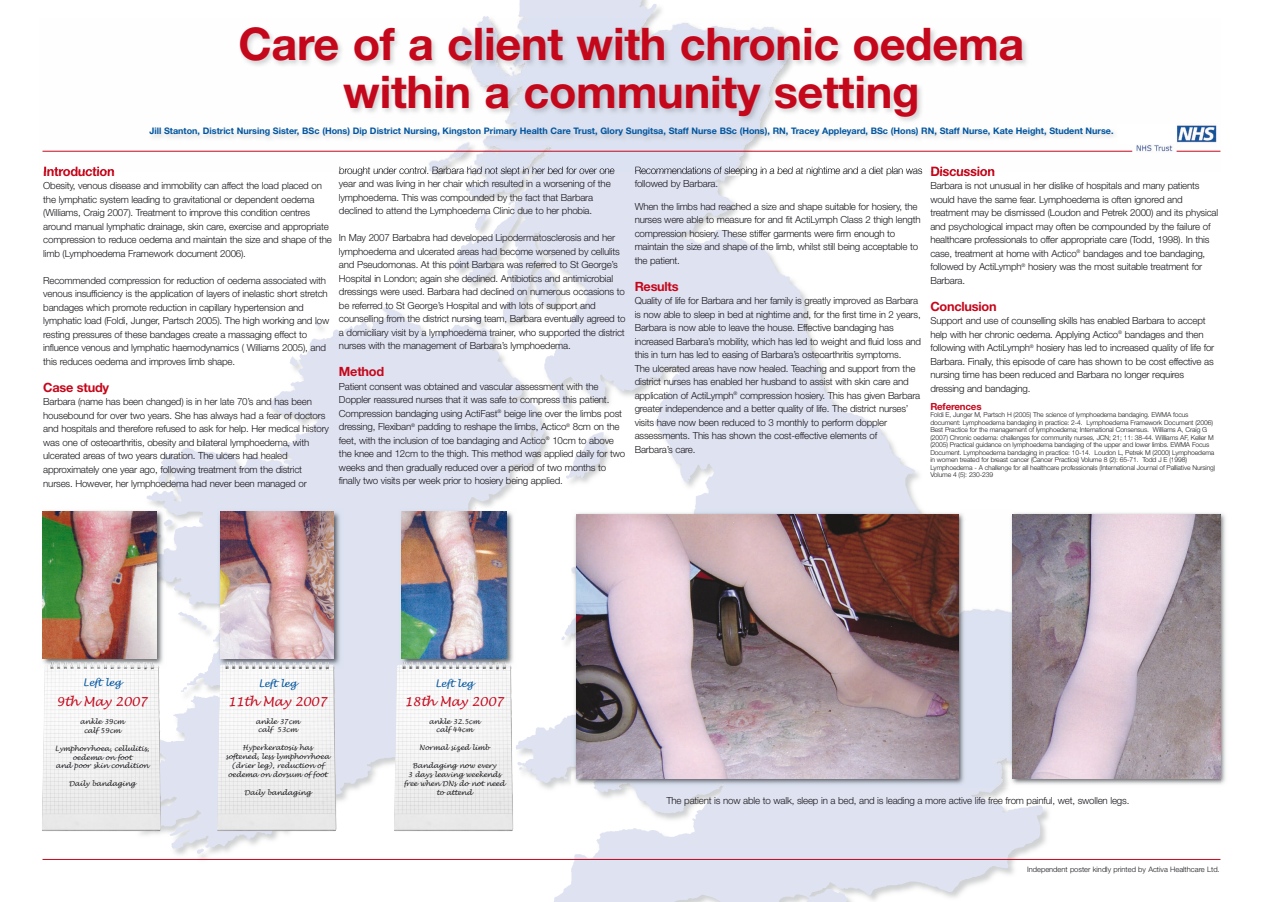
<style>
.page{position:relative;width:1263px;height:902px;background:#fff}
.page>*{position:absolute;margin:0;border:0;box-sizing:border-box;transform-origin:0 0}
.t1{font:700 45px/47.2px "Helvetica Neue";letter-spacing:-.005em;color:#c5071b;text-align:center}
.t2{font:700 12.75px "Helvetica Neue";letter-spacing:-.02em;color:#c5071b}
.t3{font:italic 12.3px "Lucida Handwriting";letter-spacing:-.015em;color:#c5071b}
.t4{font:300 9.75px/13.5px "Helvetica Neue";letter-spacing:-.02em;color:#1a171c}
.t5{font:700 9.75px "Helvetica Neue";letter-spacing:-.02em;color:#c5071b}
.t6{font:italic 9.6px "Lucida Handwriting";letter-spacing:-.015em;color:#0055a0}
.t7{font:700 9px "Helvetica Neue";color:#0055a0}
.t8{font:300 7.5px "Helvetica Neue";color:#1a171c}
.t9{font:italic 6.82px/8.9px "Lucida Handwriting";letter-spacing:-.015em;color:#1a171c;text-align:center}
.t10{font:300 6.75px/7.5px "Helvetica Neue";letter-spacing:-.015em;color:#1a171c}
</style>
<div class="page">
<img style="left:42px;top:0;width:1178px;height:901px">
<hr style="left:43px;top:859px;width:1177px;height:1px;background:#c5071b">
<img style="left:42px;top:18px;width:1179px;height:153px">
<img style="left:1009px;top:124px;width:211px;height:36px">
<img style="left:44px;top:167px;width:70px;height:4px">
<img style="left:340px;top:167px;width:77px;height:4px">
<img style="left:635px;top:167px;width:70px;height:4px">
<img style="left:931px;top:167px;width:63px;height:4px">
<img style="left:1117px;top:125px;width:58px;height:18px">
<hr style="left:43px;top:151px;width:1089px;height:1px;background:#c5071b">
<hr style="left:1176px;top:151px;width:44px;height:1px;background:#c5071b">
<img style="left:42px;top:668px;width:62px;height:162px">
<img style="left:217px;top:668px;width:62px;height:162px">
<img style="left:394px;top:661px;width:62px;height:169px">
<img style="left:42px;top:507px;width:124px;height:161px">
<img style="left:45px;top:661px;width:60px;height:6px">
<img style="left:43px;top:511px;width:113px;height:147px">
<img style="left:217px;top:508px;width:126px;height:160px">
<img style="left:220px;top:661px;width:61px;height:6px">
<img style="left:220px;top:511px;width:114px;height:147px">
<img style="left:398px;top:508px;width:118px;height:160px">
<img style="left:398px;top:661px;width:60px;height:7px">
<img style="left:402px;top:511px;width:104px;height:147px">
<img style="left:572px;top:510px;width:654px;height:277px">
<img style="left:1012px;top:514px;width:208px;height:264px">
<img style="left:576px;top:514px;width:383px;height:264px">
<h1 class="t1" style="left:238px;top:25px;width:787px">Care of a client with chronic oedema within a community setting</h1>
<p class="t7" style="left:149px;top:128px;width:966px">Jill Stanton, District Nursing Sister, BSc (Hons) Dip District Nursing, Kingston Primary Health Care Trust, Glory Sungitsa, Staff Nurse BSc (Hons), RN, Tracey Appleyard, BSc (Hons) RN, Staff Nurse, Kate Height, Student Nurse.</p>
<h2 class="t2" style="left:43px;top:167px;width:73px">Introduction</h2>
<p class="t4" style="left:43px;top:180px;width:290px">Obesity, venous disease and immobility can affect the load placed on the lymphatic system leading to gravitational or dependent oedema (Williams, Craig 2007). Treatment to improve this condition centres around manual lymphatic drainage, skin care, exercise and appropriate compression to reduce oedema and maintain the size and shape of the limb (Lymphoedema Framework document 2006).</p>
<p class="t4" style="left:43px;top:274px;width:287px">Recommended compression for reduction of oedema associated with venous insufficiency is the application of layers of inelastic short stretch bandages which promote reduction in capillary hypertension and lymphatic load (Foldi, Junger, Partsch 2005). The high working and low resting pressures of these bandages create a massaging effect to influence venous and lymphatic haemodynamics ( Williams 2005), and this reduces oedema and improves limb shape.</p>
<h2 class="t2" style="left:43px;top:383px;width:67px">Case study</h2>
<p class="t4" style="left:43px;top:396px;width:287px">Barbara (name has been changed) is in her late 70’s and has been housebound for over two years. She has always had a fear of doctors and hospitals and therefore refused to ask for help. Her medical history was one of osteoarthritis, obesity and bilateral lymphoedema, with ulcerated areas of two years duration. The ulcers had healed approximately one year ago, following treatment from the district nurses. However, her lymphoedema had never been managed or</p>
<p class="t4" style="left:339px;top:164px;width:277px">brought under control. Barbara had not slept in her bed for over one year and was living in her chair which resulted in a worsening of the lymphoedema. This was compounded by the fact that Barbara declined to attend the Lymphoedema Clinic due to her phobia.</p>
<p class="t4" style="left:339px;top:232px;width:288px">In May 2007 Barbabra had developed Lipodermatosclerosis and her lymphoedema and ulcerated areas had become worsened by cellulits and Pseudomonas. At this point Barbara was referred to St George’s Hospital in London; again she declined. Antibiotics and antimicrobial dressings were used. Barbara had declined on numerous occasions to be referred to St George’s Hospital and with lots of support and counselling from the district nursing team, Barbara eventually agreed to a domiciliary visit by a lymphoedema trainer, who supported the district nurses with the management of Barbara’s lymphoedema.</p>
<h2 class="t2" style="left:339px;top:367px;width:47px">Method</h2>
<p class="t4" style="left:339px;top:380px;width:288px">Patient consent was obtained and vascular assessment with the Doppler reassured nurses that it was safe to compress this patient.<br>Compression bandaging using ActiFast<sup>®</sup> beige line over the limbs post dressing, Flexiban<sup>®</sup> padding to reshape the limbs, Actico<sup>®</sup> 8cm on the feet, with the inclusion of toe bandaging and Actico<sup>®</sup> 10cm to above the knee and 12cm to the thigh. This method was applied daily for two weeks and then gradually reduced over a period of two months to finally two visits per week prior to hosiery being applied.</p>
<p class="t4" style="left:635px;top:164px;width:289px">Recommendations of sleeping in a bed at nightime and a diet plan was followed by Barbara.</p>
<p class="t4" style="left:635px;top:200px;width:287px">When the limbs had reached a size and shape suitable for hosiery, the nurses were able to measure for and fit ActiLymph Class 2 thigh length compression hosiery. These stiffer garments were firm enough to maintain the size and shape of the limb, whilst still being acceptable to the patient.</p>
<h2 class="t2" style="left:635px;top:281px;width:46px">Results</h2>
<p class="t4" style="left:635px;top:295px;width:288px">Quality of life for Barbara and her family is greatly improved as Barbara is now able to sleep in bed at nightime and, for the first time in 2 years, Barbara is now able to leave the house. Effective bandaging has increased Barbara’s mobility, which has led to weight and fluid loss and this in turn has led to easing of Barbara’s osteoarthritis symptoms.<br>The ulcerated areas have now healed. Teaching and support from the district nurses has enabled her husband to assist with skin care and application of ActiLymph<sup>®</sup> compression hosiery. This has given Barbara greater independence and a better quality of life. The district nurses’ visits have now been reduced to 3 monthly to perform doppler assessments. This has shown the cost-effective elements of<br>Barbara’s care.</p>
<h2 class="t2" style="left:930px;top:167px;width:66px">Discussion</h2>
<p class="t4" style="left:930px;top:180px;width:289px">Barbara is not unusual in her dislike of hospitals and many patients would have the same fear. Lymphoedema is often ignored and treatment may be dismissed (Loudon and Petrek 2000) and its physical and psychological impact may often be compounded by the failure of healthcare professionals to offer appropriate care (Todd, 1998). In this case, treatment at home with Actico<sup>®</sup> bandages and toe bandaging, followed by ActiLymph<sup>®</sup> hosiery was the most suitable treatment for Barbara.</p>
<h2 class="t2" style="left:930px;top:302px;width:68px">Conclusion</h2>
<p class="t4" style="left:930px;top:315px;width:285px">Support and use of counselling skills has enabled Barbara to accept help with her chronic oedema. Applying Actico<sup>®</sup> bandages and then following with ActiLymph<sup>®</sup> hosiery has led to increased quality of life for Barbara. Finally, this episode of care has shown to be cost effective as nursing time has been reduced and Barbara no longer requires dressing and bandaging.</p>
<p class="t5" style="left:930px;top:403px;width:53px">References</p>
<p class="t10" style="left:930px;top:412px;width:287px">Foldi E, Junger M, Partsch H (2005) The science of lymphoedema bandaging. EWMA focus document: Lymphoedema bandaging in practice: 2-4. Lymphoedema Framework Document (2006)<br>Best Practice for the management of lymphoedema; International Consensus. Williams A, Craig G (2007) Chronic oedema: challenges for community nurses, JCN; 21; 11: 38-44. Williams AF, Keller M (2005) Practical guidance on lymphoedema bandaging of the upper and lower limbs. EWMA Focus Document. Lymphoedema bandaging in practice: 10-14. Loudon L, Petrek M (2000) Lymphoedema in women treated for breast cancer (Cancer Practice) Volume 8 (2): 65-71. Todd J E (1998)<br>Lymphoedema - A challenge for all healthcare professionals (International Journal of Palliative Nursing)<br>Volume 4 (5): 230-239</p>
<p class="t6" style="left:83px;top:678px;width:40px">Left leg</p>
<p class="t3" style="left:56px;top:695px;width:93px">9th May 2007</p>
<p class="t9" style="left:80px;top:717px;width:46px">ankle 39cm calf 59cm</p>
<p class="t9" style="left:55px;top:744px;width:96px">Lymphorrhoea, cellulitis, oedema on foot<br>and poor skin condition</p>
<p class="t9" style="left:69px;top:779px;width:68px">Daily bandaging</p>
<p class="t6" style="left:258px;top:679px;width:40px">Left leg</p>
<p class="t3" style="left:228px;top:695px;width:101px">11th May 2007</p>
<p class="t9" style="left:255px;top:717px;width:46px">ankle 37cm calf 53cm</p>
<p class="t9" style="left:226px;top:743px;width:105px">Hyperkeratosis has softened, less lymphorrhoea (drier leg), reduction of oedema on dorsum of foot</p>
<p class="t9" style="left:244px;top:788px;width:68px">Daily bandaging</p>
<p class="t6" style="left:435px;top:679px;width:40px">Left leg</p>
<p class="t3" style="left:404px;top:695px;width:101px">18th May 2007</p>
<p class="t9" style="left:429px;top:717px;width:52px">ankle 32.5cm calf 44cm</p>
<p class="t9" style="left:419px;top:743px;width:72px">Normal sized limb</p>
<p class="t9" style="left:404px;top:761px;width:103px">Bandaging now every<br>3 days leaving weekends free when DNs do not need to attend</p>
<p class="t4" style="left:666px;top:794px;width:464px">The patient is now able to walk, sleep in a bed, and is leading a more active life free from painful, wet, swollen legs.</p>
<p class="t8" style="left:1027px;top:866px;width:194px">Independent poster kindly printed by Activa Healthcare Ltd.</p>
</div>
